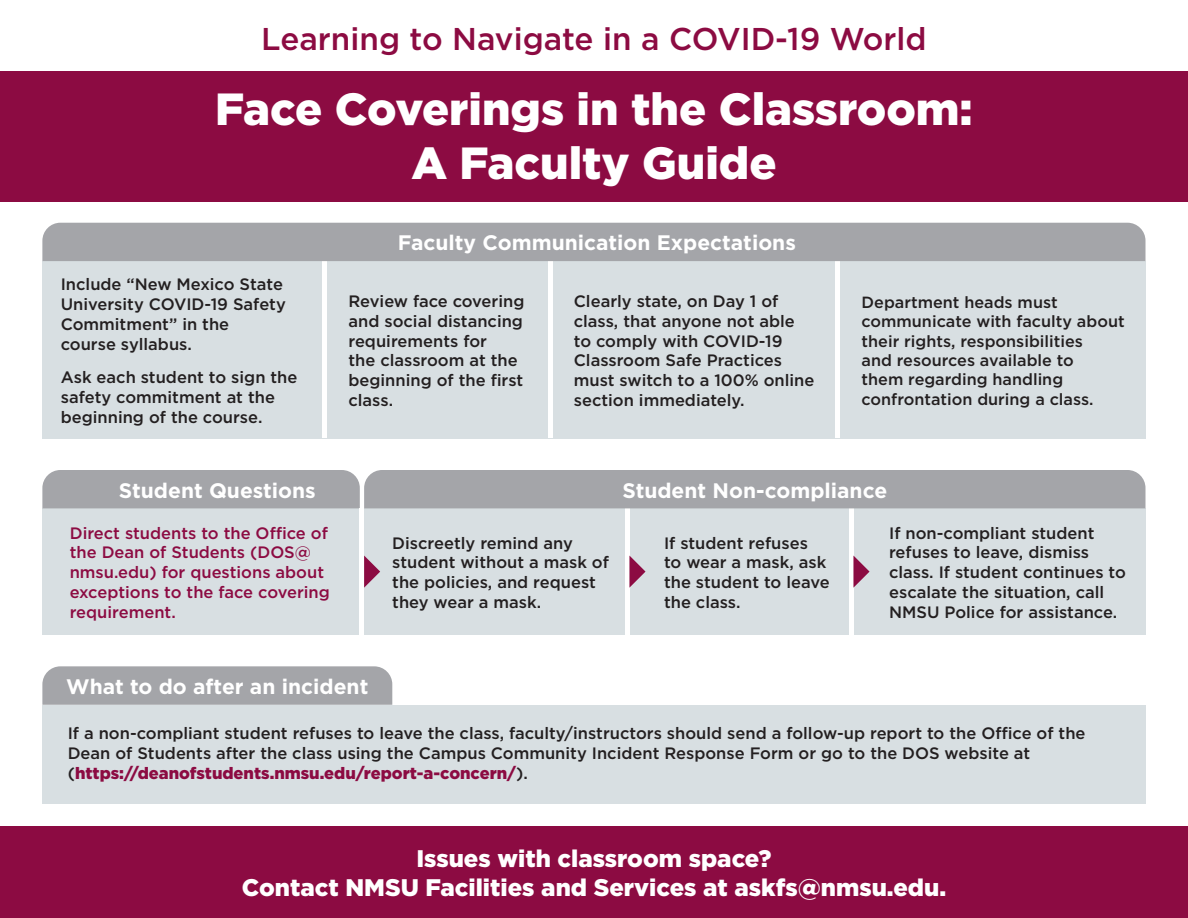
<style>
.page{position:relative;width:1188px;height:918px;background:#fff}
.page>*{position:absolute;margin:0;border:0;box-sizing:border-box;transform-origin:0 0}
.t1{font:900 45px/54px "Gotham";color:#fff;text-align:center}
.t2{font:500 31.5px "Gotham";color:#8c0b42}
.t3{font:900 24px/28.8px "Gotham";color:#fff;text-align:center}
.t4{font:700 21px "Gotham";color:#fff}
.t5{font:500 16.5px/19.8px "Gotham";color:#231f20}
.t6{font:500 16.5px/19.8px "Gotham";color:#8c0b42}
.t7{font:500 16.2px/19.5px "Gotham";color:#231f20}
.s1{font-weight:900;color:#8c0b42}
</style>
<div class="page">
<div style="left:0;top:826px;width:1188px;height:92px;background:#8c0b42"></div>
<div style="left:0;top:71px;width:1188px;height:130px;background:#8c0b42"></div>
<div style="left:42px;top:666px;width:350px;height:39px;background:#a4a5a9"></div>
<div style="left:42px;top:705px;width:1104px;height:98px;background:#d8dfe2"></div>
<div style="left:42px;top:508px;width:1104px;height:127px;background:#d8dfe2"></div>
<hr style="left:360px;top:508px;width:4px;height:127px;background:#fff">
<svg style="left:364px;top:556px;width:16px;height:32px"></svg>
<hr style="left:625px;top:508px;width:4px;height:127px;background:#fff">
<svg style="left:629px;top:556px;width:17px;height:32px"></svg>
<hr style="left:849px;top:508px;width:4px;height:127px;background:#fff">
<svg style="left:853px;top:556px;width:17px;height:32px"></svg>
<div style="left:42px;top:470px;width:1104px;height:38px;background:#a4a5a9"></div>
<div style="left:42px;top:261px;width:1104px;height:178px;background:#d8dfe2"></div>
<hr style="left:323px;top:262px;width:4px;height:176px;background:#fff">
<hr style="left:548px;top:262px;width:4px;height:176px;background:#fff">
<hr style="left:836px;top:262px;width:4px;height:176px;background:#fff">
<div style="left:42px;top:223px;width:1104px;height:38px;background:#a4a5a9"></div>
<p class="t2" style="left:261px;top:18px;width:667px">Learning to Navigate in a COVID-19 World</p>
<p class="t1" style="left:215px;top:82px;width:759px">Face Coverings in the Classroom:<br>A Faculty Guide</p>
<p class="t5" style="left:61px;top:274px;width:227px">Include “New Mexico State<br>University COVID-19 Safety<br>Commitment” in the course syllabus.</p>
<p class="t5" style="left:61px;top:367px;width:238px">Ask each student to sign the safety commitment at the beginning of the course.</p>
<p class="t4" style="left:398px;top:229px;width:400px">Faculty Communication Expectations</p>
<p class="t5" style="left:349px;top:291px;width:177px">Review face covering and social distancing requirements for<br>the classroom at the beginning of the first class.</p>
<p class="t5" style="left:574px;top:291px;width:242px">Clearly state, on Day 1 of class, that anyone not able to comply with COVID-19<br>Classroom Safe Practices must switch to a 100% online section immediately.</p>
<p class="t7" style="left:862px;top:292px;width:265px">Department heads must communicate with faculty about their rights, responsibilities<br>and resources available to<br>them regarding handling confrontation during a class.</p>
<p class="t4" style="left:119px;top:476px;width:199px">Student Questions</p>
<p class="t4" style="left:622px;top:476px;width:266px">Student Non-compliance</p>
<p class="t6" style="left:70px;top:523px;width:262px">Direct students to the Office of the Dean of Students (DOS@ nmsu.edu) for questions about exceptions to the face covering requirement.</p>
<p class="t5" style="left:392px;top:533px;width:218px">Discreetly remind any student without a mask of the policies, and request they wear a mask.</p>
<p class="t5" style="left:664px;top:533px;width:167px">If student refuses<br>to wear a mask, ask the student to leave the class.</p>
<p class="t5" style="left:889px;top:523px;width:238px">If non-compliant student refuses to leave, dismiss class. If student continues to escalate the situation, call<br>NMSU Police for assistance.</p>
<p class="t4" style="left:66px;top:673px;width:304px">What to do after an incident</p>
<p class="t5" style="left:68px;top:723px;width:1019px">If a non-compliant student refuses to leave the class, faculty/instructors should send a follow-up report to the Office of the<br>Dean of Students after the class using the Campus Community Incident Response Form or go to the DOS website at (<span class="s1">https://deanofstudents.nmsu.edu/report-a-concern/</span>).</p>
<p class="t3" style="left:242px;top:844px;width:706px">Issues with classroom space?<br>Contact NMSU Facilities and Services at askfs@nmsu.edu.</p>
</div>
